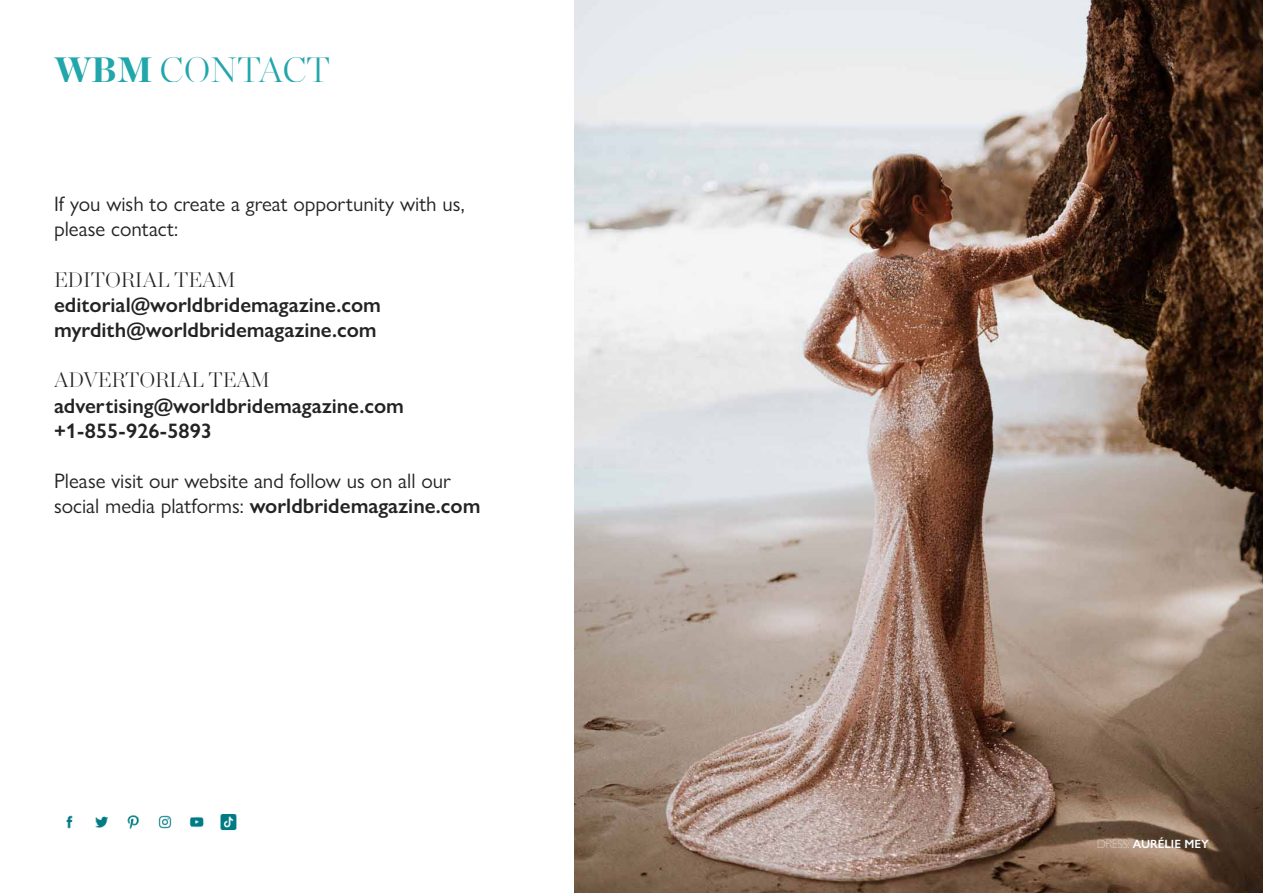
<style>
.page{position:relative;width:1263px;height:893px;background:#fff}
.page>*{position:absolute;margin:0;border:0;box-sizing:border-box;transform-origin:0 0}
.t1{font:200 35.25px "Chronicle Display";letter-spacing:-.01em;color:#21a6ab}
.t2{font:21px/25.2px "Gill Sans Nova";color:#242324}
.t3{font:600 21px "Gill Sans Nova";color:#242324}
.t4{font:200 21px "Chronicle Display";color:#242324}
.t5{font:600 12px "Gill Sans Nova";color:#fff}
.s1{font-weight:900}
.s2{font-weight:600}
.s3{font-weight:200}
</style>
<div class="page">
<img style="left:574px;top:0;width:689px;height:893px">
<img style="left:66px;top:814px;width:171px;height:17px">
<p class="t1" style="left:54px;top:43px;width:278px"><span class="s1">WBM</span> CONTACT</p>
<p class="t2" style="left:54px;top:191px;width:412px">If you wish to create a great opportunity with us, please contact:</p>
<p class="t4" style="left:54px;top:263px;width:183px">EDITORIAL TEAM</p>
<p class="t3" style="left:54px;top:292px;width:328px">editorial@worldbridemagazine.com</p>
<p class="t3" style="left:54px;top:317px;width:324px">myrdith@worldbridemagazine.com</p>
<p class="t4" style="left:54px;top:364px;width:217px">ADVERTORIAL TEAM</p>
<p class="t3" style="left:54px;top:392px;width:351px">advertising@worldbridemagazine.com</p>
<p class="t3" style="left:54px;top:418px;width:160px">+1-855-926-5893</p>
<p class="t2" style="left:54px;top:468px;width:428px">Please visit our website and follow us on all our social media platforms: <span class="s2">worldbridemagazine.com</span></p>
<p class="t5" style="left:1097px;top:836px;width:113px"><span class="s3">DRESS:</span> AURÉLIE MEY</p>
</div>
